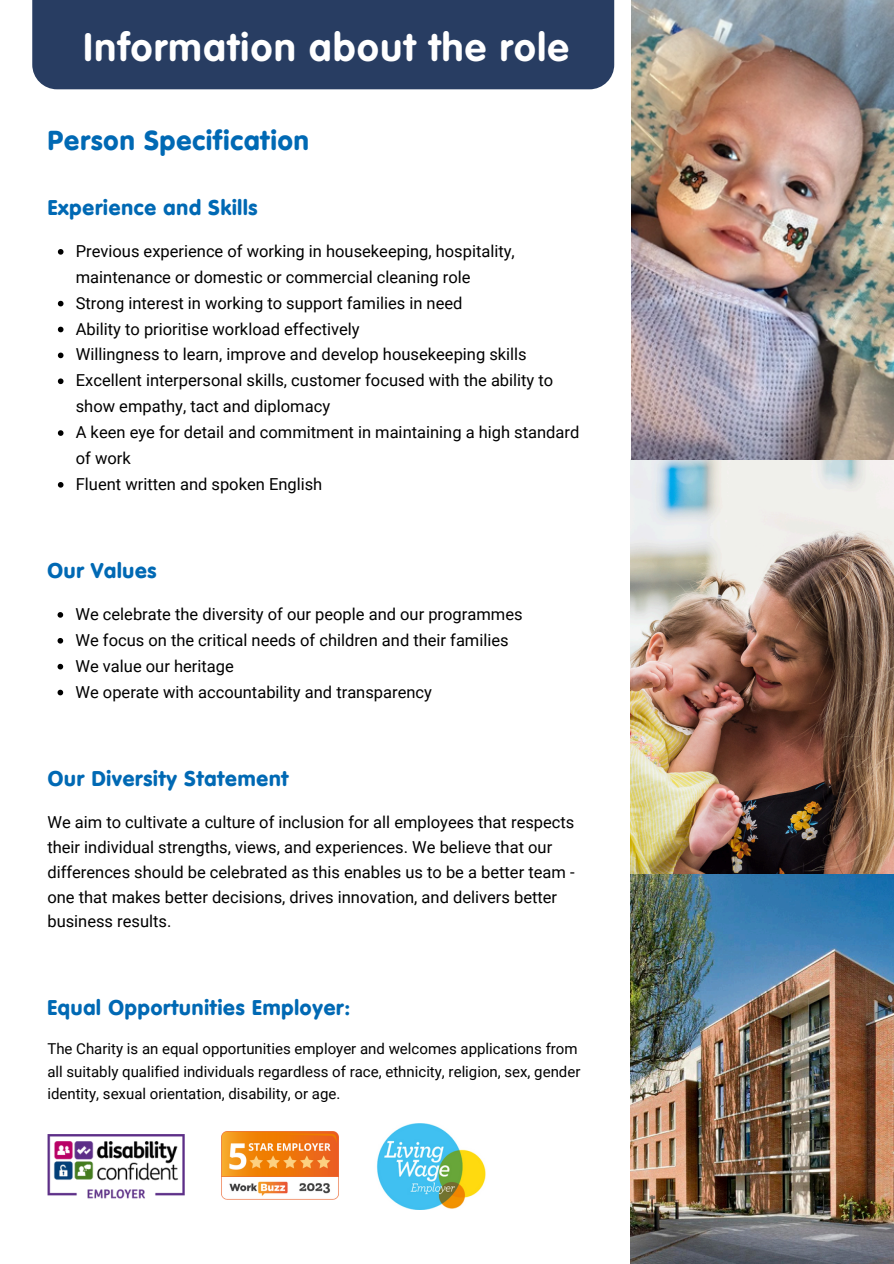
<style>
.page{position:relative;width:894px;height:1264px;background:#fff}
.page>*{position:absolute;margin:0;border:0;box-sizing:border-box;transform-origin:0 0}
.t1{font:700 39px "VAG Rounded Std";letter-spacing:.04em;color:#fff}
.t2{font:900 27px "VAG Rounded Std";letter-spacing:.04em;color:#0069b4}
.t3{font:900 21px "VAG Rounded Std";letter-spacing:.04em;color:#0069b4}
.t4{font:16.5px/24.8px "Roboto";color:#000}
.t5{font:15px "Roboto";color:#000}
</style>
<div class="page">
<img style="left:630px;top:0;width:263px;height:1263px">
<div style="left:32px;top:0;width:582px;height:89px;background:#283d62"></div>
<svg style="left:58px;top:249px;width:5px;height:6px"></svg>
<svg style="left:58px;top:301px;width:5px;height:5px"></svg>
<svg style="left:58px;top:327px;width:5px;height:5px"></svg>
<svg style="left:58px;top:352px;width:5px;height:6px"></svg>
<svg style="left:58px;top:378px;width:5px;height:6px"></svg>
<svg style="left:58px;top:430px;width:5px;height:6px"></svg>
<svg style="left:58px;top:482px;width:5px;height:5px"></svg>
<svg style="left:57px;top:612px;width:6px;height:5px"></svg>
<svg style="left:57px;top:638px;width:6px;height:5px"></svg>
<svg style="left:57px;top:664px;width:6px;height:5px"></svg>
<svg style="left:57px;top:689px;width:6px;height:6px"></svg>
<img style="left:47px;top:1134px;width:138px;height:65px">
<img style="left:221px;top:1131px;width:117px;height:69px">
<img style="left:376px;top:1123px;width:110px;height:86px">
<p class="t1" style="left:83px;top:31px;width:486px">Information about the role</p>
<h1 class="t2" style="left:48px;top:129px;width:262px">Person Specification</h1>
<p class="t3" style="left:48px;top:199px;width:211px">Experience and Skills</p>
<h2 class="t4" style="left:76px;top:238px;width:440px;line-height:25.8px">Previous experience of working in housekeeping, hospitality, maintenance or domestic or commercial cleaning role</h2>
<h3 class="t4" style="left:76px;top:291px;width:388px">Strong interest in working to support families in need</h3>
<p class="t4" style="left:76px;top:316px;width:285px">Ability to prioritise workload effectively</p>
<p class="t4" style="left:76px;top:342px;width:452px">Willingness to learn, improve and develop housekeeping skills</p>
<p class="t4" style="left:76px;top:368px;width:479px;line-height:25.8px">Excellent interpersonal skills, customer focused with the ability to show empathy, tact and diplomacy</p>
<p class="t4" style="left:76px;top:419px;width:505px;line-height:25.8px">A keen eye for detail and commitment in maintaining a high standard of work</p>
<p class="t4" style="left:76px;top:472px;width:248px">Fluent written and spoken English</p>
<p class="t3" style="left:47px;top:562px;width:111px">Our Values</p>
<p class="t4" style="left:75px;top:602px;width:448px">We celebrate the diversity of our people and our programmes</p>
<h3 class="t4" style="left:75px;top:628px;width:434px">We focus on the critical needs of children and their families</h3>
<p class="t4" style="left:75px;top:653px;width:160px">We value our heritage</p>
<p class="t4" style="left:75px;top:679px;width:358px">We operate with accountability and transparency</p>
<p class="t3" style="left:48px;top:769px;width:242px">Our Diversity Statement</p>
<h3 class="t4" style="left:47px;top:810px;width:528px">We aim to cultivate a culture of inclusion for all employees that respects their individual strengths, views, and experiences. We believe that our differences should be celebrated as this enables us to be a better team - one that makes better decisions, drives innovation, and delivers better business results.</h3>
<p class="t3" style="left:47px;top:998px;width:304px">Equal Opportunities Employer:</p>
<h3 class="t5" style="left:47px;top:1040px;width:531px">The Charity is an equal opportunities employer and welcomes applications from</h3>
<p class="t5" style="left:47px;top:1062px;width:534px">all suitably qualified individuals regardless of race, ethnicity, religion, sex, gender</p>
<p class="t5" style="left:47px;top:1085px;width:294px">identity, sexual orientation, disability, or age.</p>
</div>
